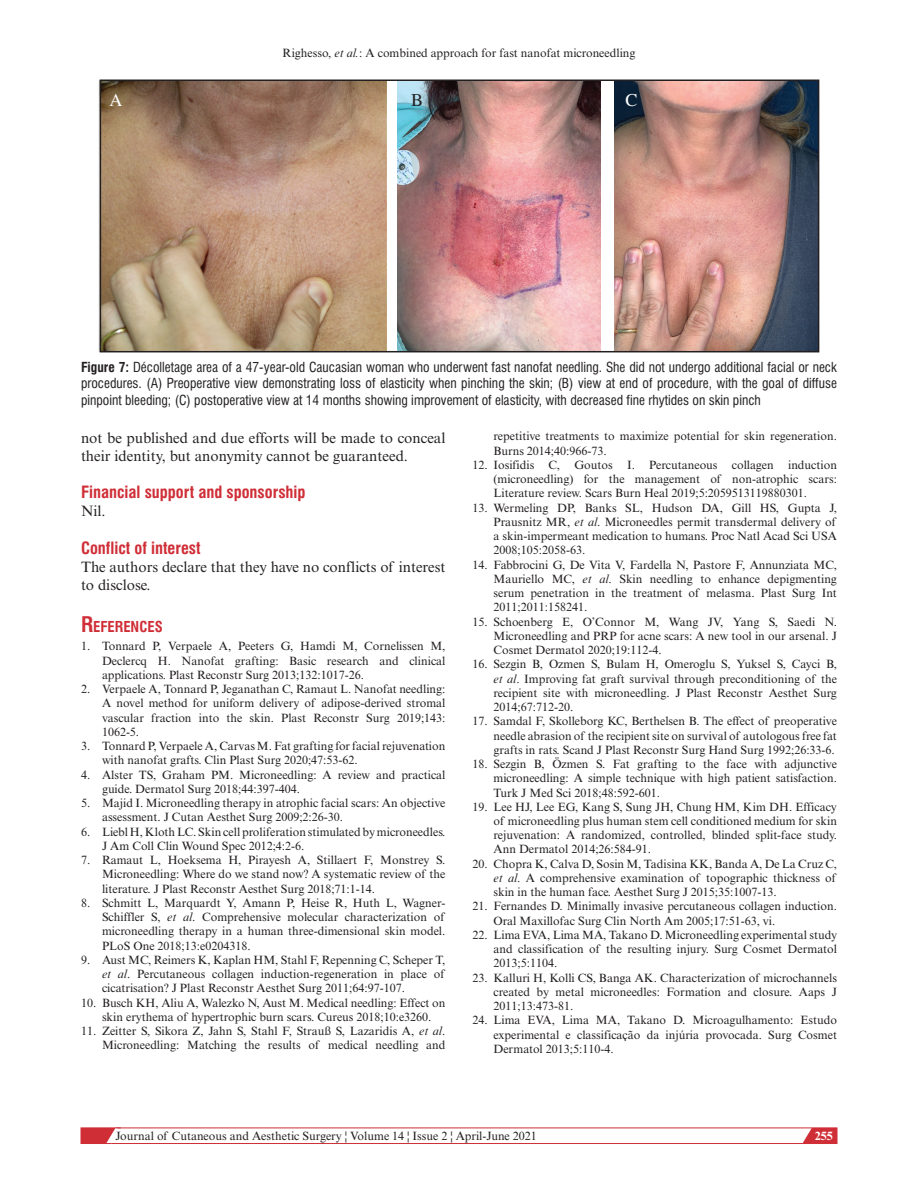
<style>
.page{position:relative;width:918px;height:1188px;background:#fff}
.page>*{position:absolute;margin:0;border:0;box-sizing:border-box;transform-origin:0 0}
.t1{font:18px "Times LT Std";color:#fff}
.t2{font:18px "Times LT Std";color:#231f20}
.t3{font:700 condensed 16.5px "Swiss 721 BT";color:#d02e37}
.t4{font:15px/18px "Times New Roman MT Std";color:#231f20}
.t5{font:700 condensed 14.7px "Swiss 721 BT";color:#d02e37}
.t6{font:condensed 13.5px/16.5px "Swiss 721 BT";color:#231f20;text-align:justify}
.t7{font:12px/14.2px "Times New Roman MT Std";color:#231f20;text-align:justify}
.t8{font:700 12px "Times New Roman MT Std";color:#fff}
.s1{font-style:italic}
.s2{font-weight:700}
.s3{font-size:21px}
</style>
<div class="page">
<svg style="left:798px;top:1127px;width:39px;height:15px"></svg>
<div style="left:81px;top:1128px;width:756px;height:16px;border:1px solid #d02e37"></div>
<svg style="left:81px;top:1127px;width:40px;height:17px"></svg>
<img style="left:99px;top:80px;width:287px;height:272px">
<img style="left:397px;top:83px;width:204px;height:266px">
<img style="left:615px;top:83px;width:201px;height:266px">
<div style="left:100px;top:80px;width:719px;height:272px;border:2px solid #231f20"></div>
<p class="t7" style="left:282px;top:46px;width:355px">Righesso, <span class="s1">et al.</span>: A combined approach for fast nanofat microneedling</p>
<h1 class="t1" style="left:110px;top:90px;width:14px">A</h1>
<h1 class="t2" style="left:411px;top:90px;width:14px">B</h1>
<h1 class="t1" style="left:626px;top:90px;width:14px">C</h1>
<p class="t6" style="left:81px;top:359px;width:758px"><span class="s2">Figure 7:</span> Décolletage area of a 47-year-old Caucasian woman who underwent fast nanofat needling. She did not undergo additional facial or neck procedures. (A) Preoperative view demonstrating loss of elasticity when pinching the skin; (B) view at end of procedure, with the goal of diffuse pinpoint bleeding; (C) postoperative view at 14 months showing improvement of elasticity, with decreased fine rhytides on skin pinch</p>
<p class="t4" style="left:81px;top:429px;width:366px">not be published and due efforts will be made to conceal their identity, but anonymity cannot be guaranteed.</p>
<h2 class="t3" style="left:81px;top:482px;width:226px">Financial support and sponsorship</h2>
<p class="t4" style="left:81px;top:502px;width:26px">Nil.</p>
<h2 class="t3" style="left:81px;top:538px;width:121px">Conflict of interest</h2>
<p class="t4" style="left:81px;top:558px;width:366px">The authors declare that they have no conflicts of interest to disclose.</p>
<p class="t5" style="left:81px;top:618px;width:83px"><span class="s3">R</span>EFERENCES</p>
<p class="t7" style="left:102px;top:639px;width:345px;text-indent:-21px">1. Tonnard P, Verpaele A, Peeters G, Hamdi M, Cornelissen M, Declercq H. Nanofat grafting: Basic research and clinical applications. Plast Reconstr Surg 2013;132:1017-26.</p>
<p class="t7" style="left:102px;top:682px;width:345px;text-indent:-21px">2. Verpaele A, Tonnard P, Jeganathan C, Ramaut L. Nanofat needling:<br>A novel method for uniform delivery of adipose-derived stromal vascular fraction into the skin. Plast Reconstr Surg 2019;143:<br>1062-5.</p>
<p class="t7" style="left:102px;top:739px;width:345px;text-indent:-21px">3. Tonnard P, Verpaele A, Carvas M. Fat grafting for facial rejuvenation with nanofat grafts. Clin Plast Surg 2020;47:53-62.</p>
<p class="t7" style="left:102px;top:767px;width:345px;text-indent:-21px">4. Alster TS, Graham PM. Microneedling: A review and practical guide. Dermatol Surg 2018;44:397-404.</p>
<p class="t7" style="left:102px;top:796px;width:345px;text-indent:-21px">5. Majid I. Microneedling therapy in atrophic facial scars: An objective assessment. J Cutan Aesthet Surg 2009;2:26-30.</p>
<p class="t7" style="left:102px;top:824px;width:345px;text-indent:-21px">6. Liebl H, Kloth LC. Skin cell proliferation stimulated by microneedles.<br>J Am Coll Clin Wound Spec 2012;4:2-6.</p>
<p class="t7" style="left:102px;top:853px;width:345px;text-indent:-21px">7. Ramaut L, Hoeksema H, Pirayesh A, Stillaert F, Monstrey S.<br>Microneedling: Where do we stand now? A systematic review of the literature. J Plast Reconstr Aesthet Surg 2018;71:1-14.</p>
<p class="t7" style="left:102px;top:896px;width:345px;text-indent:-21px">8. Schmitt L, Marquardt Y, Amann P, Heise R, Huth L, Wagner-Schiffler S, <span class="s1">et al</span>. Comprehensive molecular characterization of microneedling therapy in a human three-dimensional skin model.<br>PLoS One 2018;13:e0204318.</p>
<p class="t7" style="left:102px;top:953px;width:345px;text-indent:-21px">9. Aust MC, Reimers K, Kaplan HM, Stahl F, Repenning C, Scheper T, <span class="s1">et al</span>. Percutaneous collagen induction-regeneration in place of cicatrisation? J Plast Reconstr Aesthet Surg 2011;64:97-107.</p>
<p class="t7" style="left:81px;top:995px;width:366px;text-align:center">10. Busch KH, Aliu A, Walezko N, Aust M. Medical needling: Effect on skin erythema of hypertrophic burn scars. Cureus 2018;10:e3260.</p>
<p class="t7" style="left:81px;top:1024px;width:366px;text-align:right">11. Zeitter S, Sikora Z, Jahn S, Stahl F, Strauß S, Lazaridis A, <span class="s1">et al</span>.<br>Microneedling: Matching the results of medical needling and</p>
<p class="t7" style="left:494px;top:429px;width:345px">repetitive treatments to maximize potential for skin regeneration.<br>Burns 2014;40:966-73.</p>
<p class="t7" style="left:494px;top:458px;width:345px;text-indent:-21px">12. Iosifidis C, Goutos I. Percutaneous collagen induction (microneedling) for the management of non-atrophic scars:<br>Literature review. Scars Burn Heal 2019;5:2059513119880301.</p>
<p class="t7" style="left:494px;top:500px;width:345px;text-indent:-21px">13. Wermeling DP, Banks SL, Hudson DA, Gill HS, Gupta J, Prausnitz MR, <span class="s1">et al</span>. Microneedles permit transdermal delivery of a skin-impermeant medication to humans. Proc Natl Acad Sci USA 2008;105:2058-63.</p>
<p class="t7" style="left:494px;top:557px;width:345px;text-indent:-21px">14. Fabbrocini G, De Vita V, Fardella N, Pastore F, Annunziata MC, Mauriello MC, <span class="s1">et al</span>. Skin needling to enhance depigmenting serum penetration in the treatment of melasma. Plast Surg Int 2011;2011:158241.</p>
<p class="t7" style="left:494px;top:614px;width:345px;text-indent:-21px">15. Schoenberg E, O’Connor M, Wang JV, Yang S, Saedi N.<br>Microneedling and PRP for acne scars: A new tool in our arsenal. J Cosmet Dermatol 2020;19:112-4.</p>
<p class="t7" style="left:494px;top:657px;width:345px;text-indent:-21px">16. Sezgin B, Ozmen S, Bulam H, Omeroglu S, Yuksel S, Cayci B, <span class="s1">et al</span>. Improving fat graft survival through preconditioning of the recipient site with microneedling. J Plast Reconstr Aesthet Surg 2014;67:712-20.</p>
<p class="t7" style="left:494px;top:714px;width:345px;text-indent:-21px">17. Samdal F, Skolleborg KC, Berthelsen B. The effect of preoperative needle abrasion of the recipient site on survival of autologous free fat grafts in rats. Scand J Plast Reconstr Surg Hand Surg 1992;26:33-6.</p>
<p class="t7" style="left:494px;top:757px;width:345px;text-indent:-21px">18. Sezgin B, Özmen S. Fat grafting to the face with adjunctive microneedling: A simple technique with high patient satisfaction.<br>Turk J Med Sci 2018;48:592-601.</p>
<p class="t7" style="left:494px;top:800px;width:345px;text-indent:-21px">19. Lee HJ, Lee EG, Kang S, Sung JH, Chung HM, Kim DH. Efficacy of microneedling plus human stem cell conditioned medium for skin rejuvenation: A randomized, controlled, blinded split-face study.<br>Ann Dermatol 2014;26:584-91.</p>
<p class="t7" style="left:494px;top:857px;width:345px;text-indent:-21px">20. Chopra K, Calva D, Sosin M, Tadisina KK, Banda A, De La Cruz C, <span class="s1">et al</span>. A comprehensive examination of topographic thickness of skin in the human face. Aesthet Surg J 2015;35:1007-13.</p>
<p class="t7" style="left:494px;top:899px;width:345px;text-indent:-21px">21. Fernandes D. Minimally invasive percutaneous collagen induction.<br>Oral Maxillofac Surg Clin North Am 2005;17:51-63, vi.</p>
<p class="t7" style="left:494px;top:928px;width:345px;text-indent:-21px">22. Lima EVA, Lima MA, Takano D. Microneedling experimental study and classification of the resulting injury. Surg Cosmet Dermatol 2013;5:1104.</p>
<p class="t7" style="left:494px;top:971px;width:345px;text-indent:-21px">23. Kalluri H, Kolli CS, Banga AK. Characterization of microchannels created by metal microneedles: Formation and closure. Aaps J 2011;13:473-81.</p>
<p class="t7" style="left:494px;top:1013px;width:345px;text-indent:-21px">24. Lima EVA, Lima MA, Takano D. Microagulhamento: Estudo experimental e classificação da injúria provocada. Surg Cosmet Dermatol 2013;5:110-4.</p>
<p class="t7" style="left:116px;top:1129px;width:423px">Journal of Cutaneous and Aesthetic Surgery ¦ Volume 14 ¦ Issue 2 ¦ April-June 2021</p>
<p class="t8" style="left:815px;top:1128px;width:19px">255</p>
</div>
